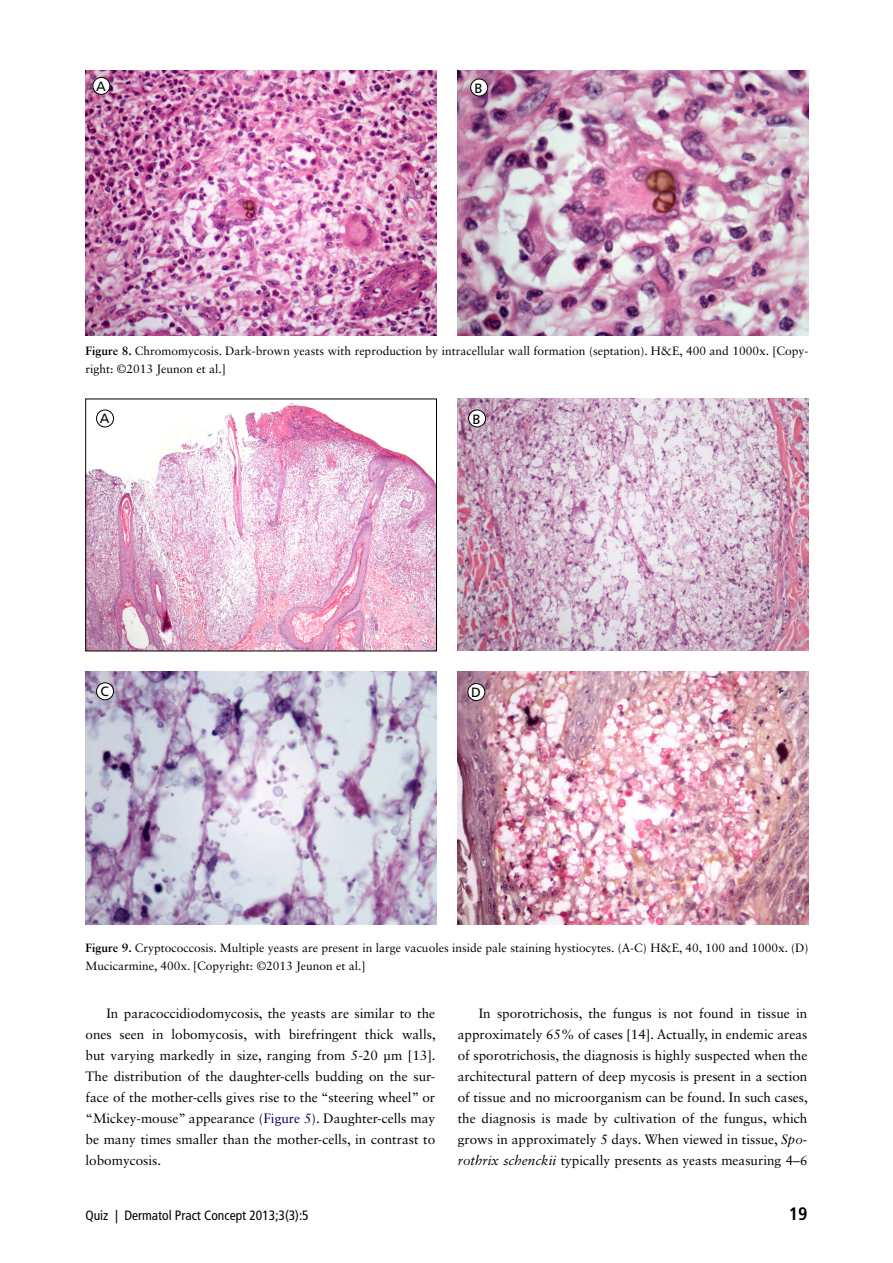
<style>
.page{position:relative;width:893px;height:1263px;background:#fff}
.page>*{position:absolute;margin:0;border:0;box-sizing:border-box;transform-origin:0 0}
.P{font:700 condensed 18px "Frutiger LT Std";color:#000}
.P-2{font:13.5px/21px "Sabon LT Std";color:#000;text-align:justify}
.P-3{font:condensed 13.5px "Frutiger LT Std";color:#000}
.KeyWords_Citation_et{font:13.5px "Frutiger LT Std";color:#000}
.Figure_legend{font:12px/18px "Sabon LT Std";color:#000}
.s1{font-weight:700}
.s2{color:#000065}
.s3{font-style:italic}
</style>
<div class="page">
<img style="left:86px;top:71px;width:350px;height:264px">
<img style="left:458px;top:71px;width:350px;height:264px">
<div style="left:93px;top:77px;width:17px;height:17px;background:#fff;border-radius:50%"></div>
<div style="left:92px;top:77px;width:18px;height:18px;border:1px solid #000;border-radius:50%"></div>
<div style="left:471px;top:79px;width:17px;height:17px;background:#fff;border-radius:50%"></div>
<div style="left:470px;top:79px;width:18px;height:17px;border:1px solid #000;border-radius:50%"></div>
<img style="left:88px;top:402px;width:347px;height:247px">
<img style="left:86px;top:672px;width:350px;height:252px">
<img style="left:458px;top:399px;width:351px;height:252px">
<img style="left:458px;top:672px;width:351px;height:252px">
<div style="left:97px;top:410px;width:17px;height:17px;background:#fff;border-radius:50%"></div>
<div style="left:96px;top:410px;width:18px;height:17px;border:1px solid #000;border-radius:50%"></div>
<div style="left:469px;top:410px;width:17px;height:17px;background:#fff;border-radius:50%"></div>
<div style="left:468px;top:410px;width:18px;height:17px;border:1px solid #000;border-radius:50%"></div>
<div style="left:97px;top:683px;width:17px;height:17px;background:#fff;border-radius:50%"></div>
<div style="left:96px;top:682px;width:18px;height:18px;border:1px solid #000;border-radius:50%"></div>
<div style="left:468px;top:683px;width:17px;height:17px;background:#fff;border-radius:50%"></div>
<div style="left:467px;top:683px;width:18px;height:18px;border:1px solid #000;border-radius:50%"></div>
<p class="KeyWords_Citation_et" style="left:96px;top:78px;width:11px">A</p>
<p class="KeyWords_Citation_et" style="left:475px;top:80px;width:10px">B</p>
<p class="Figure_legend" style="left:86px;top:342px;width:724px"><span class="s1">Figure 8.</span> Chromomycosis. Dark-brown yeasts with reproduction by intracellular wall formation (septation). H&amp;E, 400 and 1000x. [Copy&shy;right: ©2013 Jeunon et al.]</p>
<p class="KeyWords_Citation_et" style="left:100px;top:411px;width:11px">A</p>
<p class="KeyWords_Citation_et" style="left:473px;top:411px;width:10px">B</p>
<p class="KeyWords_Citation_et" style="left:100px;top:684px;width:10px">C</p>
<p class="KeyWords_Citation_et" style="left:471px;top:684px;width:11px">D</p>
<p class="Figure_legend" style="left:86px;top:939px;width:725px"><span class="s1">Figure 9.</span> Cryptococcosis. Multiple yeasts are present in large vacuoles inside pale staining hystiocytes. (A-C) H&amp;E, 40, 100 and 1000x. (D)<br>Mucicarmine, 400x. [Copyright: ©2013 Jeunon et al.]</p>
<p class="P-2" style="left:86px;top:1002px;width:352px;text-indent:21px">In paracoccidiodomycosis, the yeasts are similar to the ones seen in lobomycosis, with birefringent thick walls, but varying markedly in size, ranging from 5-20 μm [13].<br>The distribution of the daughter-cells budding on the sur&shy;face of the mother-cells gives rise to the “steering wheel” or “Mickey-mouse” appearance (<span class="s2">Figure 5</span>). Daughter-cells may be many times smaller than the mother-cells, in contrast to lobomycosis.</p>
<p class="P-2" style="left:458px;top:1002px;width:352px;text-indent:21px">In sporotrichosis, the fungus is not found in tissue in approximately 65% of cases [14]. Actually, in endemic areas of sporotrichosis, the diagnosis is highly suspected when the architectural pattern of deep mycosis is present in a section of tissue and no microorganism can be found. In such cases, the diagnosis is made by cultivation of the fungus, which grows in approximately 5 days. When viewed in tissue, <span class="s3">Spo&shy;rothrix schenckii</span> typically presents as yeasts measuring 4–6</p>
<p class="P-3" style="left:86px;top:1208px;width:225px">Quiz | Dermatol Pract Concept 2013;3(3):5</p>
<p class="P" style="left:789px;top:1203px;width:20px">19</p>
</div>
